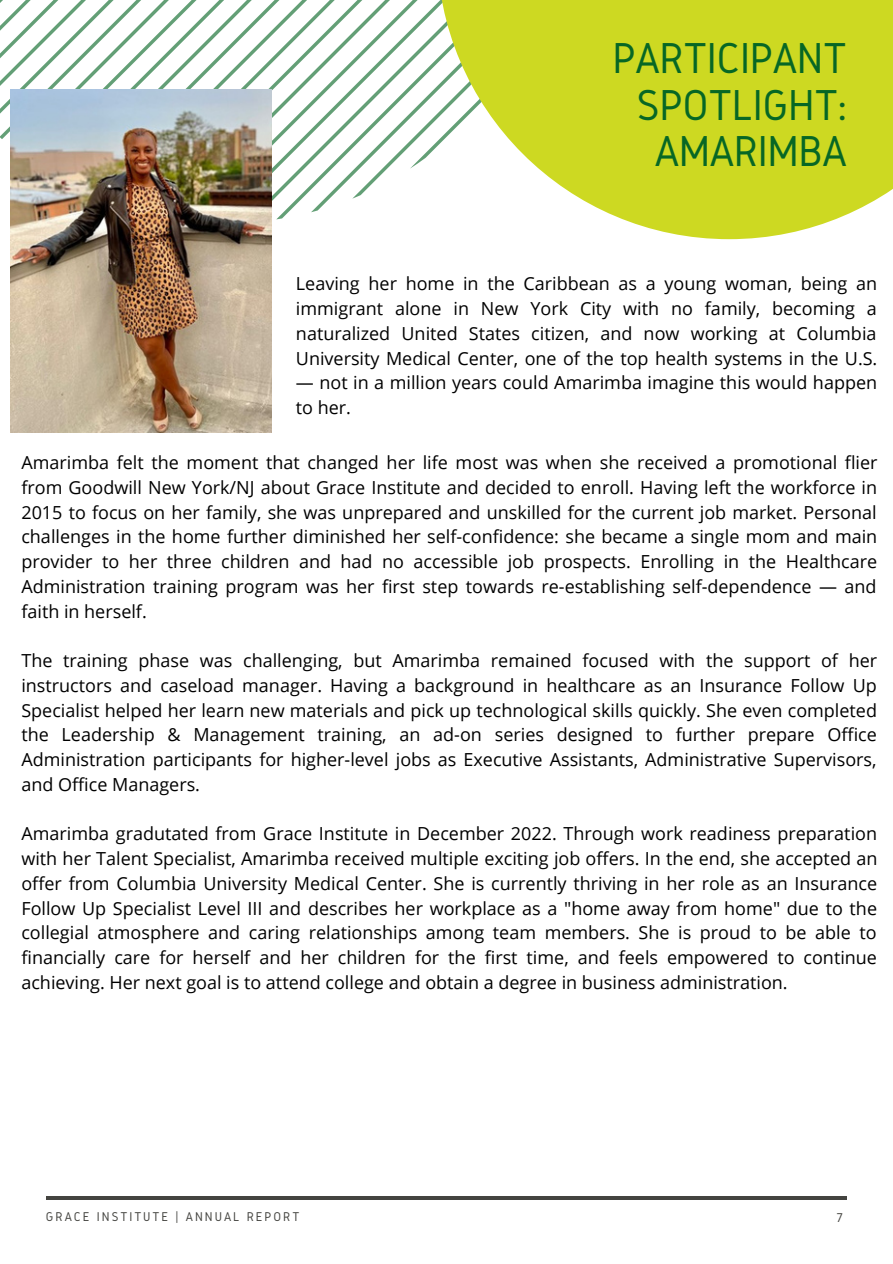
<style>
.page{position:relative;width:893px;height:1264px;background:#fff}
.page>*{position:absolute;margin:0;border:0;box-sizing:border-box;transform-origin:0 0}
.t1{font:45px/46px "Gidole";letter-spacing:-.01em;color:#076725;text-align:center}
.t2{font:18px/24.8px "Open Sans";color:#000;text-align:justify}
.t3{font:13.2px "Gidole";letter-spacing:.15em;color:#444440}
</style>
<div class="page">
<hr style="left:46px;top:1196px;width:800px;height:3px;background:#444440">
<svg style="left:0;top:0;width:437px;height:199px"></svg>
<svg style="left:437px;top:0;width:455px;height:239px;fill:#cdd922"></svg>
<img style="left:11px;top:89px;width:261px;height:343px">
<p class="t1" style="left:612px;top:35px;width:236px">PARTICIPANT<br>SPOTLIGHT:</p>
<p class="t1" style="left:654px;top:127px;width:193px">AMARIMBA</p>
<p class="t2" style="left:296px;top:271px;width:583px">Leaving her home in the Caribbean as a young woman, being an immigrant alone in New York City with no family, becoming a naturalized United States citizen, and now working at Columbia University Medical Center, one of the top health systems in the U.S.</p>
<p class="t2" style="left:296px;top:370px;width:582px">— not in a million years could Amarimba imagine this would happen to her.</p>
<p class="t2" style="left:21px;top:450px;width:857px">Amarimba felt the moment that changed her life most was when she received a promotional flier from Goodwill New York/NJ about Grace Institute and decided to enroll. Having left the workforce in 2015 to focus on her family, she was unprepared and unskilled for the current job market. Personal challenges in the home further diminished her self-confidence: she became a single mom and main provider to her three children and had no accessible job prospects. Enrolling in the Healthcare Administration training program was her first step towards re-establishing self-dependence — and faith in herself.</p>
<p class="t2" style="left:21px;top:647px;width:857px">The training phase was challenging, but Amarimba remained focused with the support of her instructors and caseload manager. Having a background in healthcare as an Insurance Follow Up Specialist helped her learn new materials and pick up technological skills quickly. She even completed the Leadership &amp; Management training, an ad-on series designed to further prepare Office Administration participants for higher-level jobs as Executive Assistants, Administrative Supervisors, and Office Managers.</p>
<p class="t2" style="left:21px;top:821px;width:857px">Amarimba gradutated from Grace Institute in December 2022. Through work readiness preparation with her Talent Specialist, Amarimba received multiple exciting job offers. In the end, she accepted an offer from Columbia University Medical Center. She is currently thriving in her role as an Insurance Follow Up Specialist Level III and describes her workplace as a "home away from home" due to the collegial atmosphere and caring relationships among team members. She is proud to be able to financially care for herself and her children for the first time, and feels empowered to continue achieving. Her next goal is to attend college and obtain a degree in business administration.</p>
<p class="t3" style="left:46px;top:1209px;width:255px">GRACE INSTITUTE | ANNUAL REPORT</p>
<p class="t3" style="left:836px;top:1210px;width:8px">7</p>
</div>
